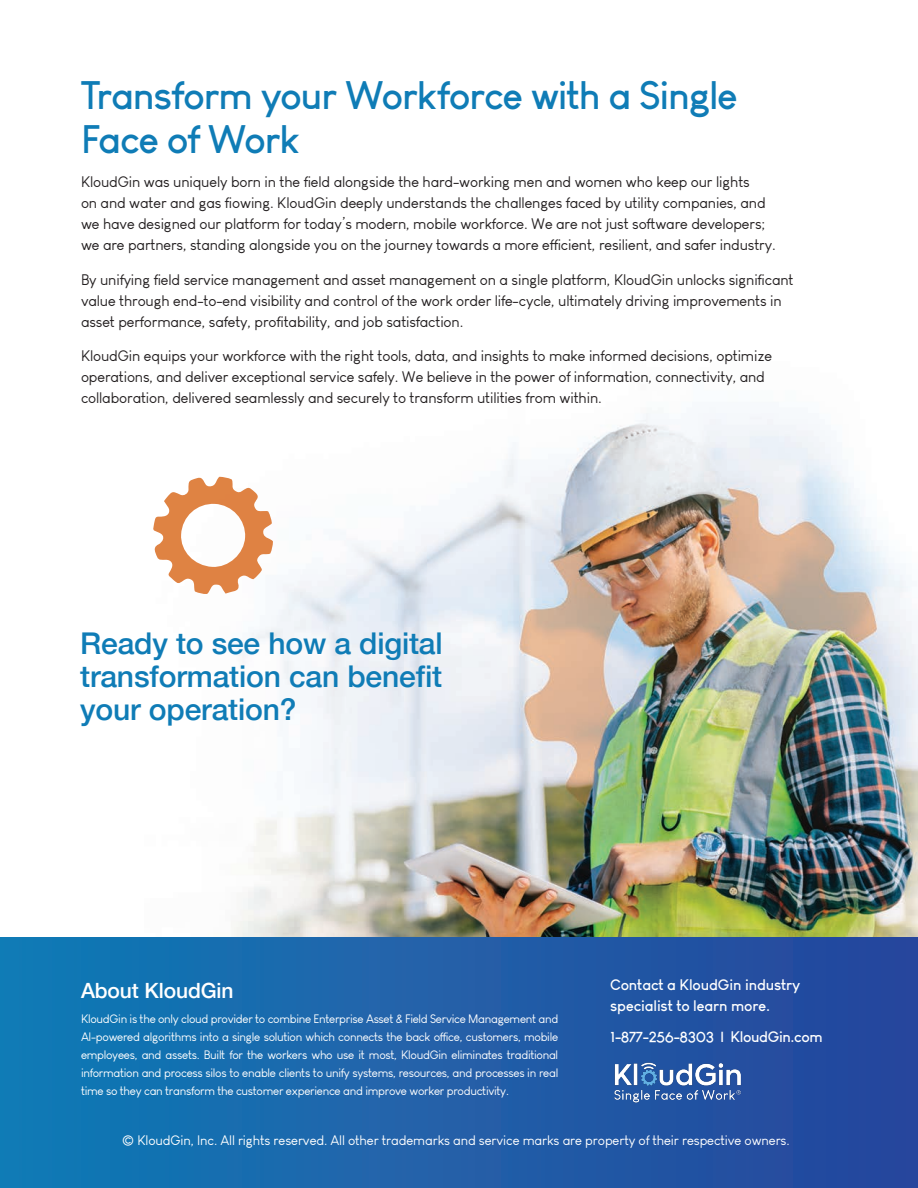
<style>
.page{position:relative;width:918px;height:1188px;background:#fff}
.page>*{position:absolute;margin:0;border:0;box-sizing:border-box;transform-origin:0 0}
.t1{font:700 39px/43.5px "Louis George Cafe";letter-spacing:-.03em;color:#0f7cb6}
.t2{font:500 30px/33px "Helvetica Neue";letter-spacing:-.005em;color:#0f7cb6;text-align:justify}
.t3{font:500 21px "Helvetica Neue";letter-spacing:-.005em;color:#fff}
.P1{font:15px/21px "Louis George Cafe";letter-spacing:-.01em;color:#231f20}
.t4{font:700 15px/21px "Louis George Cafe";letter-spacing:-.01em;color:#fff}
.P1-2{font:13.5px "Louis George Cafe";letter-spacing:-.01em;color:#fff}
.P1-3{font:12px/18px "Louis George Cafe";letter-spacing:-.025em;color:#fff;text-align:justify}
</style>
<div class="page">
<img style="left:128px;top:413px;width:789px;height:525px">
<div style="left:0;top:938px;width:918px;height:250px;background:linear-gradient(to right,#127bb6,#29449c)"></div>
<img style="left:611px;top:1058px;width:133px;height:49px">
<svg style="left:152px;top:477px;width:121px;height:117px"></svg>
<h1 class="t1" style="left:81px;top:73px;width:658px">Transform your Workforce with a Single<br>Face of Work</h1>
<p class="P1" style="left:81px;top:172px;width:696px">KloudGin was uniquely born in the field alongside the hard-working men and women who keep our lights<br>on and water and gas flowing. KloudGin deeply understands the challenges faced by utility companies, and we have designed our platform for today’s modern, mobile workforce. We are not just software developers; we are partners, standing alongside you on the journey towards a more efficient, resilient, and safer industry.</p>
<p class="P1" style="left:81px;top:269px;width:714px">By unifying field service management and asset management on a single platform, KloudGin unlocks significant value through end-to-end visibility and control of the work order life-cycle, ultimately driving improvements in asset performance, safety, profitability, and job satisfaction.</p>
<p class="P1" style="left:81px;top:346px;width:693px">KloudGin equips your workforce with the right tools, data, and insights to make informed decisions, optimize operations, and deliver exceptional service safely. We believe in the power of information, connectivity, and collaboration, delivered seamlessly and securely to transform utilities from within.</p>
<h2 class="t2" style="left:80px;top:625px;width:364px">Ready to see how a digital transformation can benefit your operation?</h2>
<h2 class="t3" style="left:81px;top:974px;width:154px">About KloudGin</h2>
<p class="P1-3" style="left:81px;top:1010px;width:479px">KloudGin is the only cloud provider to combine Enterprise Asset &amp; Field Service Management and AI-powered algorithms into a single solution which connects the back office, customers, mobile employees, and assets. Built for the workers who use it most, KloudGin eliminates traditional information and process silos to enable clients to unify systems, resources, and processes in real time so they can transform the customer experience and improve worker productivity.</p>
<p class="t4" style="left:610px;top:974px;width:192px">Contact a KloudGin industry specialist to learn more.</p>
<p class="t4" style="left:610px;top:1026px;width:214px">1-877-256-8303 | KloudGin.com</p>
<p class="P1-2" style="left:122px;top:1132px;width:669px">© KloudGin, Inc. All rights reserved. All other trademarks and service marks are property of their respective owners.</p>
</div>
